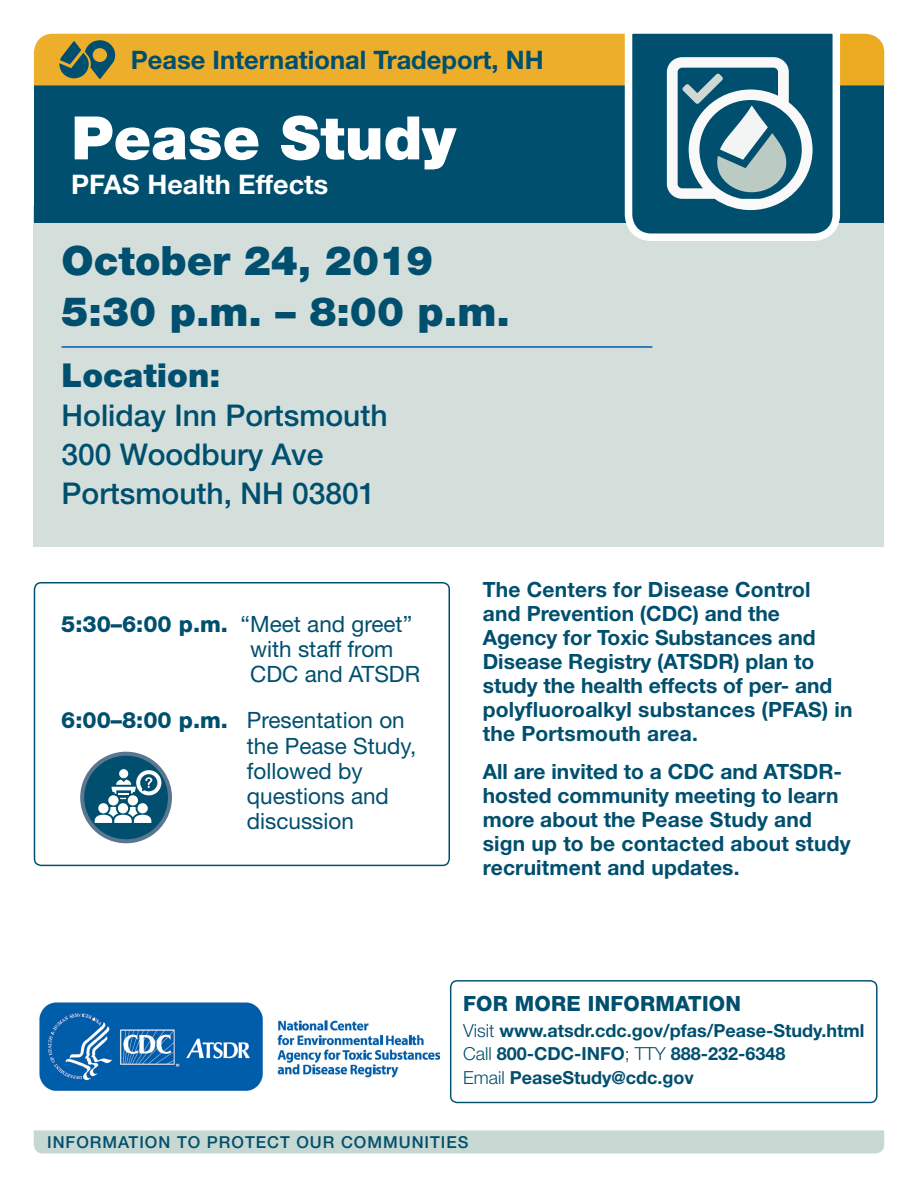
<style>
.page{position:relative;width:918px;height:1188px;background:#fff}
.page>*{position:absolute;margin:0;border:0;box-sizing:border-box;transform-origin:0 0}
.t1{font:900 60px "Helvetica Neue LT Std";color:#fff}
.t2{font:900 40.5px/51px "Helvetica Neue LT Std";color:#004f6e}
.t3{font:900 33px "Helvetica Neue LT Std";color:#004f6e}
.t4{font:500 30px/39px "Helvetica Neue LT Std";color:#004f6e}
.t5{font:700 27px "Helvetica Neue LT Std";color:#fff}
.t6{font:700 25.5px "Helvetica Neue LT Std";color:#004f6e}
.t7{font:22.5px/25.2px "Helvetica Neue LT Std";color:#004f6e}
.t8{font:700 21px/24px "Helvetica Neue LT Std";color:#004f6e}
.t9{font:800 21px "Helvetica Neue LT Std";letter-spacing:.01em;color:#004f6e}
.t10{font:700 18px/24px "Helvetica Neue LT Std";color:#004f6e}
.t11{font:500 16.5px "Helvetica Neue LT Std";letter-spacing:.06em;color:#004f6e}
.s1{font-weight:800}
.s2{font-weight:300}
</style>
<div class="page">
<div style="left:34px;top:206px;width:850px;height:340px;background:#d4dfdb"></div>
<hr style="left:62px;top:346px;width:590px;height:2px;background:#005daa">
<svg style="left:637px;top:237px;width:191px;height:4px"></svg>
<svg style="left:34px;top:33px;width:850px;height:204px;background:#4a7672"></svg>
<div style="left:34px;top:582px;width:416px;height:284px;border:1px solid #004f6e;border-radius:7px"></div>
<svg style="left:80px;top:751px;width:92px;height:93px"></svg>
<div style="left:450px;top:980px;width:427px;height:123px;border:1px solid #004f6e;border-radius:7px"></div>
<svg style="left:34px;top:1130px;width:850px;height:24px;background:#c9d8d2"></svg>
<img style="left:39px;top:1002px;width:400px;height:89px">
<p class="t6" style="left:131px;top:44px;width:414px">Pease International Tradeport, NH</p>
<h1 class="t1" style="left:71px;top:102px;width:386px">Pease Study</h1>
<h2 class="t5" style="left:71px;top:168px;width:259px">PFAS Health Effects</h2>
<h3 class="t2" style="left:62px;top:235px;width:450px">October 24, 2019<br>5:30 p.m. – 8:00 p.m.</h3>
<p class="t3" style="left:62px;top:356px;width:160px">Location:</p>
<p class="t4" style="left:62px;top:396px;width:328px">Holiday Inn Portsmouth<br>300 Woodbury Ave<br>Portsmouth, NH 03801</p>
<p class="t7" style="left:250px;top:611px;width:172px;text-indent:-189px"><span class="s1">5:30–6:00 p.m.</span> “Meet and greet” with staff from<br>CDC and ATSDR</p>
<p class="t7" style="left:247px;top:707px;width:171px;text-indent:-186px"><span class="s1">6:00–8:00 p.m.</span> Presentation on the Pease Study, followed by questions and discussion</p>
<p class="t8" style="left:483px;top:577px;width:371px">The Centers for Disease Control and Prevention (CDC) and the<br>Agency for Toxic Substances and<br>Disease Registry (ATSDR) plan to study the health effects of per- and polyfuoroalkyl substances (PFAS) in the Portsmouth area.</p>
<p class="t8" style="left:483px;top:759px;width:370px">All are invited to a CDC and ATSDR&shy;hosted community meeting to learn more about the Pease Study and sign up to be contacted about study recruitment and updates.</p>
<p class="t9" style="left:463px;top:991px;width:279px">FOR MORE INFORMATION</p>
<p class="t10" style="left:463px;top:1018px;width:403px"><span class="s2">Visit</span> www.atsdr.cdc.gov/pfas/Pease-Study.html<br><span class="s2">Call</span> 800-CDC-INFO<span class="s2">; TTY</span> 888-232-6348<br><span class="s2">Email</span> PeaseStudy@cdc.gov</p>
<p class="t11" style="left:47px;top:1133px;width:423px">INFORMATION TO PROTECT OUR COMMUNITIES</p>
</div>
